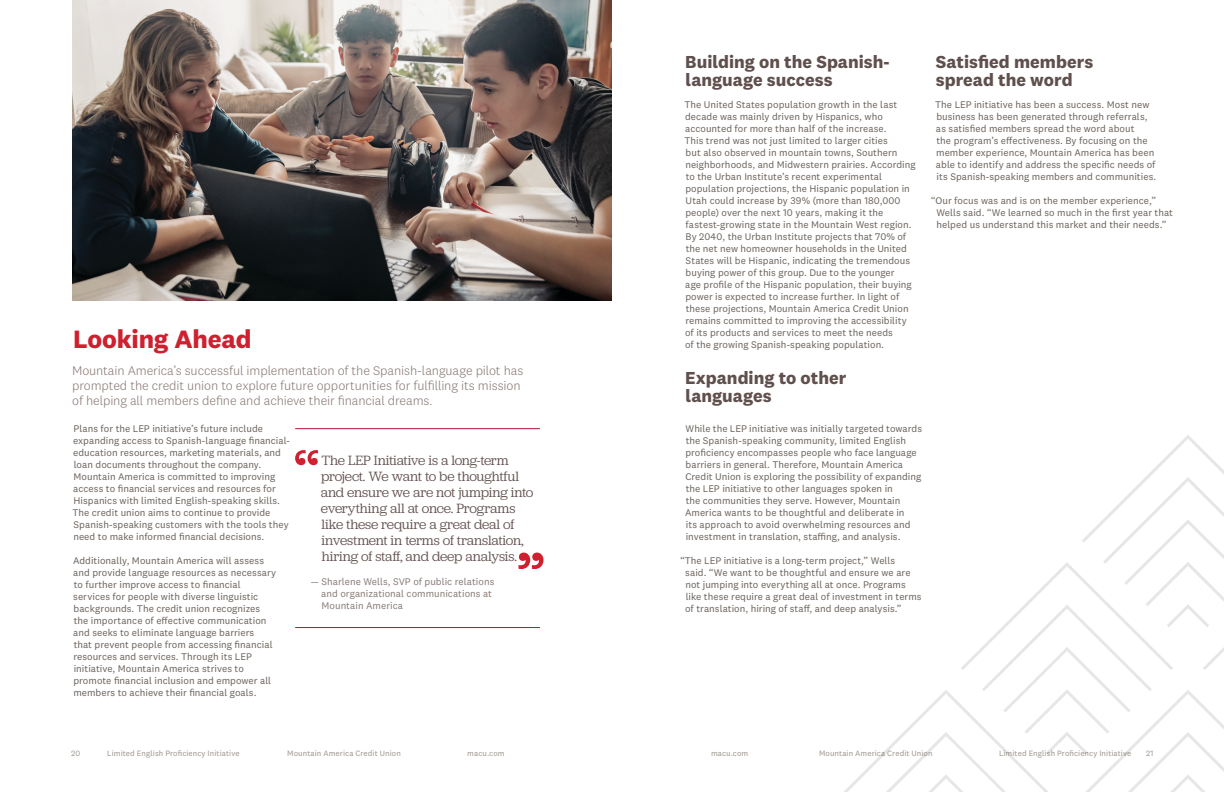
<style>
.page{position:relative;width:1224px;height:792px;background:#fff}
.page>*{position:absolute;margin:0;border:0;box-sizing:border-box;transform-origin:0 0}
.Callout-Red{font:75px "Jubilat";color:#cf202f}
.Callout-Red-2{font:75px "Jubilat";color:#cf202f}
.Header-National-I{font:700 26px "National 2";letter-spacing:-.005em;color:#cf202f}
.Header-National-II{font:700 18px/18px "National 2";color:#60504d}
.Callout-Red-3{font:14px/16px "Jubilat";letter-spacing:-.015em;color:#60504d}
.Paragraph_Lead-In_Black{font:300 13px/15px "National 2";letter-spacing:-.005em;color:#877873}
.Body_Copy{font:10px/12px "National 2";letter-spacing:.005em;color:#69615a}
.Callout_Small{font:10px/12px "National 2";letter-spacing:.005em;color:#877873}
.t1{font:8px "National 2";letter-spacing:.01em;color:#9a938c}
</style>
<div class="page">
<img style="left:72px;top:0;width:540px;height:300px">
<hr style="left:295px;top:428px;width:245px;height:1px;background:#b81237">
<hr style="left:295px;top:627px;width:245px;height:1px;background:#b81237">
<svg style="left:844px;top:435px;width:380px;height:357px"></svg>
<p class="Header-National-I" style="left:73px;top:323px;width:180px">Looking Ahead</p>
<p class="Paragraph_Lead-In_Black" style="left:72px;top:363px;width:453px">Mountain America’s successful implementation of the Spanish-language pilot has prompted the credit union to explore future opportunities for fulfilling its mission of helping all members define and achieve their financial dreams.</p>
<p class="Body_Copy" style="left:72px;top:422px;width:219px">Plans for the LEP initiative’s future include expanding access to Spanish-language financial&shy;education resources, marketing materials, and loan documents throughout the company.<br>Mountain America is committed to improving access to financial services and resources for Hispanics with limited English-speaking skills.<br>The credit union aims to continue to provide Spanish-speaking customers with the tools they need to make informed financial decisions.</p>
<p class="Body_Copy" style="left:73px;top:554px;width:205px">Additionally, Mountain America will assess and provide language resources as necessary to further improve access to financial services for people with diverse linguistic backgrounds. The credit union recognizes the importance of effective communication and seeks to eliminate language barriers<br>that prevent people from accessing financial resources and services. Through its LEP initiative, Mountain America strives to promote financial inclusion and empower all members to achieve their financial goals.</p>
<p class="Callout-Red" style="left:294px;top:428px;width:28px">“</p>
<p class="Callout-Red-3" style="left:321px;top:452px;width:214px">The LEP Initiative is a long-term project. We want to be thoughtful and ensure we are not jumping into everything all at once. Programs like these require a great deal of investment in terms of translation, hiring of staff, and deep analysis.</p>
<p class="Callout-Red-2" style="left:517px;top:531px;width:30px">”</p>
<p class="Callout_Small" style="left:321px;top:575px;width:175px;text-indent:-10px">— Sharlene Wells, SVP of public relations and organizational communications at<br>Mountain America</p>
<p class="Header-National-II" style="left:685px;top:52px;width:206px">Building on the Spanish&shy;language success</p>
<p class="Body_Copy" style="left:684px;top:98px;width:233px">The United States population growth in the last decade was mainly driven by Hispanics, who accounted for more than half of the increase.<br>This trend was not just limited to larger cities<br>but also observed in mountain towns, Southern neighborhoods, and Midwestern prairies. According to the Urban Institute’s recent experimental population projections, the Hispanic population in Utah could increase by 39% (more than 180,000 people) over the next 10 years, making it the fastest-growing state in the Mountain West region.<br>By 2040, the Urban Institute projects that 70% of the net new homeowner households in the United States will be Hispanic, indicating the tremendous buying power of this group. Due to the younger<br>age profile of the Hispanic population, their buying power is expected to increase further. In light of these projections, Mountain America Credit Union remains committed to improving the accessibility of its products and services to meet the needs<br>of the growing Spanish-speaking population.</p>
<p class="Header-National-II" style="left:685px;top:369px;width:163px">Expanding to other languages</p>
<p class="Body_Copy" style="left:685px;top:422px;width:239px">While the LEP initiative was initially targeted towards the Spanish-speaking community, limited English proficiency encompasses people who face language barriers in general. Therefore, Mountain America Credit Union is exploring the possibility of expanding the LEP initiative to other languages spoken in<br>the communities they serve. However, Mountain America wants to be thoughtful and deliberate in<br>its approach to avoid overwhelming resources and investment in translation, staffing, and analysis.</p>
<p class="Body_Copy" style="left:685px;top:554px;width:238px;text-indent:-5px">“The LEP initiative is a long-term project,” Wells<br>said. “We want to be thoughtful and ensure we are not jumping into everything all at once. Programs like these require a great deal of investment in terms of translation, hiring of staff, and deep analysis.”</p>
<p class="Header-National-II" style="left:936px;top:52px;width:159px">Satisfied members spread the word</p>
<p class="Body_Copy" style="left:935px;top:98px;width:222px">The LEP initiative has been a success. Most new business has been generated through referrals, as satisfied members spread the word about<br>the program’s effectiveness. By focusing on the member experience, Mountain America has been able to identify and address the specific needs of its Spanish-speaking members and communities.</p>
<p class="Body_Copy" style="left:936px;top:194px;width:238px;text-indent:-6px">“Our focus was and is on the member experience,”<br>Wells said. “We learned so much in the first year that helped us understand this market and their needs.”</p>
<p class="t1" style="left:71px;top:748px;width:11px">20</p>
<p class="t1" style="left:107px;top:748px;width:134px">Limited English Proficiency Initiative</p>
<p class="t1" style="left:287px;top:748px;width:115px">Mountain America Credit Union</p>
<p class="t1" style="left:467px;top:748px;width:39px">macu.com</p>
<p class="t1" style="left:711px;top:748px;width:39px">macu.com</p>
<p class="t1" style="left:819px;top:748px;width:115px">Mountain America Credit Union</p>
<p class="t1" style="left:999px;top:748px;width:134px">Limited English Proficiency Initiative</p>
<p class="t1" style="left:1146px;top:748px;width:9px">21</p>
</div>
